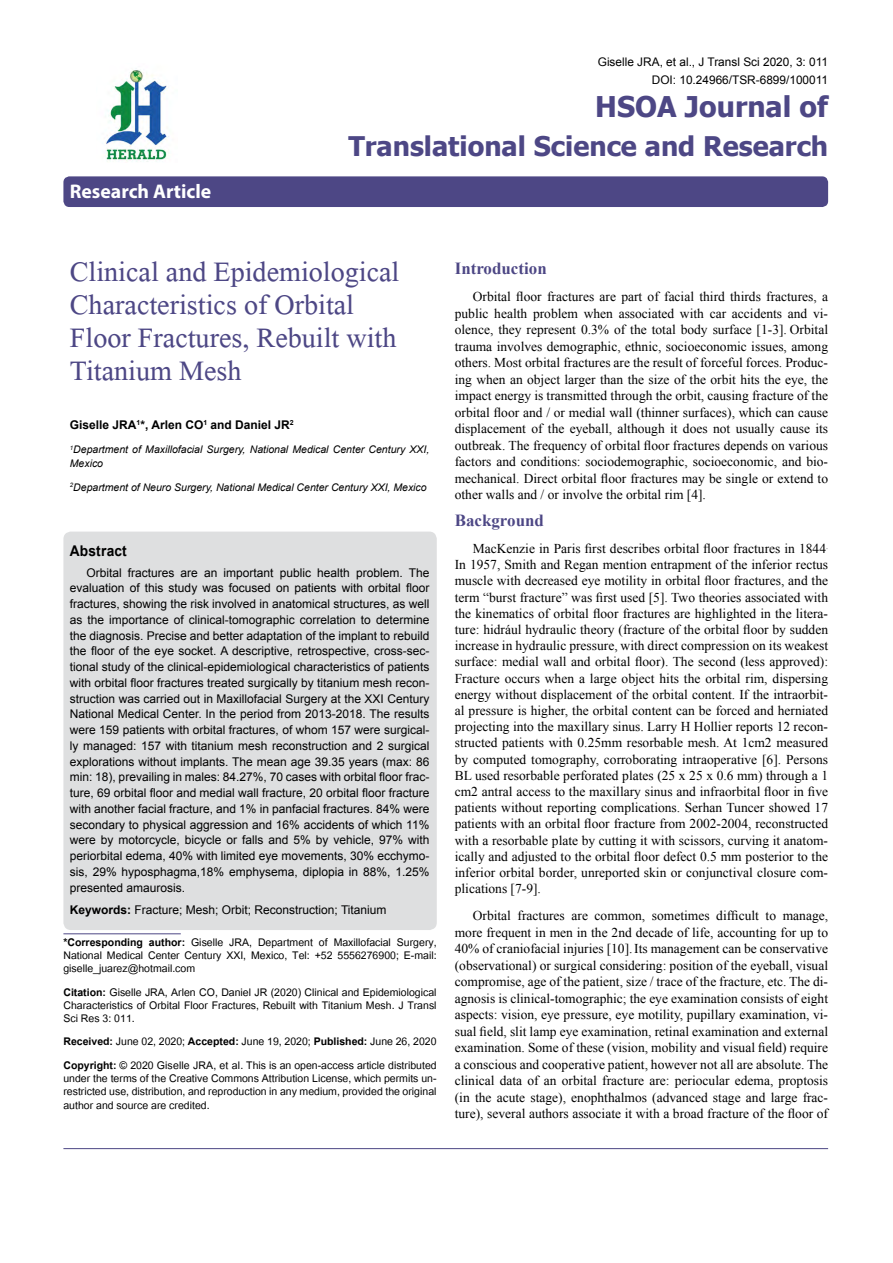
<style>
.page{position:relative;width:893px;height:1263px;background:#fff}
.page>*{position:absolute;margin:0;border:0;box-sizing:border-box;transform-origin:0 0}
.t1{font:42px/33px "Microsoft Himalaya";color:#4d4785}
.t2{font:700 28.5px "Tahoma";color:#4d4785}
.t3{font:700 27px "Tahoma";color:#4d4785}
.t4{font:700 19.8px "Myriad Hebrew";color:#fff}
.t5{font:700 16.95px "Times New Roman";color:#4d4785}
.t6{font:700 14.85px "Arial";letter-spacing:.015em;color:#000;scale:.93 1}
.t7{font:14.7px/13.2px "Utsaah";color:#000;text-align:justify}
.t8{font:13.5px/16.5px "Times New Roman";color:#000;text-align:justify}
.t9{font:12px/15.8px "Arial";color:#000;text-align:justify}
.t10{font:700 12px "Arial";color:#000}
.t11{font:11.85px/18px "Arial";color:#000;text-align:right}
.t12{font:italic 10.5px/13.5px "Arial";color:#000}
.s1{font-weight:700}
</style>
<div class="page">
<div style="left:63px;top:176px;width:765px;height:31px;background:#4d4785;border-radius:6px"></div>
<hr style="left:63px;top:933px;width:118px;height:1px;background:#4d4785">
<img style="left:105px;top:70px;width:64px;height:92px">
<hr style="left:63px;top:1148px;width:765px;height:1px;background:#4d4785">
<div style="left:63px;top:532px;width:374px;height:398px;background:#dedfe0;border-radius:8px"></div>
<h3 class="t4" style="left:70px;top:180px;width:143px">Research Article</h3>
<p class="t11" style="left:598px;top:53px;width:232px">Giselle JRA, et al., J Transl Sci 2020, 3: 011<br>DOI: 10.24966/TSR-6899/100011</p>
<h2 class="t2" style="left:595px;top:87px;width:234px">HSOA Journal of</h2>
<h3 class="t3" style="left:348px;top:128px;width:481px">Translational Science and Research</h3>
<h1 class="t1" style="left:70px;top:250px;width:331px">Clinical and Epidemiological<br>Characteristics of Orbital<br>Floor Fractures, Rebuilt with<br>Titanium Mesh</h1>
<p class="t10" style="left:70px;top:417px;width:225px">Giselle JRA<sup>1</sup>*, Arlen CO<sup>1</sup> and Daniel JR<sup>2</sup></p>
<p class="t12" style="left:70px;top:443px;width:361px"><sup>1</sup>Department of Maxillofacial Surgery, National Medical Center Century XXI,<br>Mexico</p>
<p class="t12" style="left:70px;top:481px;width:358px"><sup>2</sup>Department of Neuro Surgery, National Medical Center Century XXI, Mexico</p>
<p class="t6" style="left:70px;top:540px;width:63px">Abstract</p>
<p class="t9" style="left:70px;top:565px;width:361px;text-indent:16px">Orbital fractures are an important public health problem. The evaluation of this study was focused on patients with orbital floor fractures, showing the risk involved in anatomical structures, as well as the importance of clinical-tomographic correlation to determine the diagnosis. Precise and better adaptation of the implant to rebuild the floor of the eye socket. A descriptive, retrospective, cross-sec&shy;tional study of the clinical-epidemiological characteristics of patients with orbital floor fractures treated surgically by titanium mesh recon&shy;struction was carried out in Maxillofacial Surgery at the XXI Century National Medical Center. In the period from 2013-2018. The results were 159 patients with orbital fractures, of whom 157 were surgical&shy;ly managed: 157 with titanium mesh reconstruction and 2 surgical explorations without implants. The mean age 39.35 years (max: 86 min: 18), prevailing in males: 84.27%, 70 cases with orbital floor frac&shy;ture, 69 orbital floor and medial wall fracture, 20 orbital floor fracture with another facial fracture, and 1% in panfacial fractures. 84% were secondary to physical aggression and 16% accidents of which 11% were by motorcycle, bicycle or falls and 5% by vehicle, 97% with periorbital edema, 40% with limited eye movements, 30% ecchymo&shy;sis, 29% hyposphagma,18% emphysema, diplopia in 88%, 1.25% presented amaurosis.</p>
<p class="t9" style="left:70px;top:902px;width:318px"><span class="s1">Keywords:</span> Fracture; Mesh; Orbit; Reconstruction; Titanium</p>
<p class="t7" style="left:63px;top:936px;width:375px"><span class="s1">*Corresponding author:</span> Giselle JRA, Department of Maxillofacial Surgery, National Medical Center Century XXI, Mexico, Tel: +52 5556276900; E-mail: giselle_juarez@hotmail.com</p>
<p class="t7" style="left:63px;top:987px;width:375px"><span class="s1">Citation:</span> Giselle JRA, Arlen CO, Daniel JR (2020) Clinical and Epidemiological Characteristics of Orbital Floor Fractures, Rebuilt with Titanium Mesh. J Transl Sci Res 3: 011.</p>
<p class="t7" style="left:63px;top:1030px;width:375px;line-height:24px"><span class="s1">Received:</span> June 02, 2020; <span class="s1">Accepted:</span> June 19, 2020; <span class="s1">Published:</span> June 26, 2020<br><span class="s1">Copyright:</span> © 2020 Giselle JRA, et al. This is an open-access article distributed</p>
<p class="t7" style="left:63px;top:1073px;width:375px">under the terms of the Creative Commons Attribution License, which permits un&shy;restricted use, distribution, and reproduction in any medium, provided the original author and source are credited.</p>
<p class="t5" style="left:455px;top:257px;width:93px">Introduction</p>
<p class="t8" style="left:455px;top:288px;width:375px;text-indent:18px">Orbital floor fractures are part of facial third thirds fractures, a public health problem when associated with car accidents and vi&shy;olence, they represent 0.3% of the total body surface [1-3]. Orbital trauma involves demographic, ethnic, socioeconomic issues, among others. Most orbital fractures are the result of forceful forces. Produc&shy;ing when an object larger than the size of the orbit hits the eye, the impact energy is transmitted through the orbit, causing fracture of the orbital floor and / or medial wall (thinner surfaces), which can cause displacement of the eyeball, although it does not usually cause its outbreak. The frequency of orbital floor fractures depends on various factors and conditions: sociodemographic, socioeconomic, and bio&shy;mechanical. Direct orbital floor fractures may be single or extend to other walls and / or involve the orbital rim [4].</p>
<p class="t5" style="left:455px;top:509px;width:91px">Background</p>
<p class="t8" style="left:455px;top:540px;width:375px;text-indent:18px">MacKenzie in Paris first describes orbital floor fractures in 1844<sup>.<br></sup>In 1957, Smith and Regan mention entrapment of the inferior rectus muscle with decreased eye motility in orbital floor fractures, and the term “burst fracture” was first used [5]. Two theories associated with the kinematics of orbital floor fractures are highlighted in the litera&shy;ture: hidrául hydraulic theory (fracture of the orbital floor by sudden increase in hydraulic pressure, with direct compression on its weakest surface: medial wall and orbital floor). The second (less approved):<br>Fracture occurs when a large object hits the orbital rim, dispersing energy without displacement of the orbital content. If the intraorbit&shy;al pressure is higher, the orbital content can be forced and herniated projecting into the maxillary sinus. Larry H Hollier reports 12 recon&shy;structed patients with 0.25mm resorbable mesh. At 1cm2 measured by computed tomography, corroborating intraoperative [6]. Persons BL used resorbable perforated plates (25 x 25 x 0.6 mm) through a 1 cm2 antral access to the maxillary sinus and infraorbital floor in five patients without reporting complications. Serhan Tuncer showed 17 patients with an orbital floor fracture from 2002-2004, reconstructed with a resorbable plate by cutting it with scissors, curving it anatom&shy;ically and adjusted to the orbital floor defect 0.5 mm posterior to the inferior orbital border, unreported skin or conjunctival closure com&shy;plications [7-9].</p>
<p class="t8" style="left:455px;top:907px;width:375px;text-indent:18px">Orbital fractures are common, sometimes difficult to manage, more frequent in men in the 2nd decade of life, accounting for up to 40% of craniofacial injuries [10].Its management can be conservative (observational) or surgical considering: position of the eyeball, visual compromise, age of the patient, size / trace of the fracture, etc. The di&shy;agnosis is clinical-tomographic; the eye examination consists of eight aspects: vision, eye pressure, eye motility, pupillary examination, vi&shy;sual field, slit lamp eye examination, retinal examination and external examination. Some of these (vision, mobility and visual field) require a conscious and cooperative patient, however not all are absolute. The clinical data of an orbital fracture are: periocular edema, proptosis (in the acute stage), enophthalmos (advanced stage and large frac&shy;ture), several authors associate it with a broad fracture of the floor of</p>
</div>
